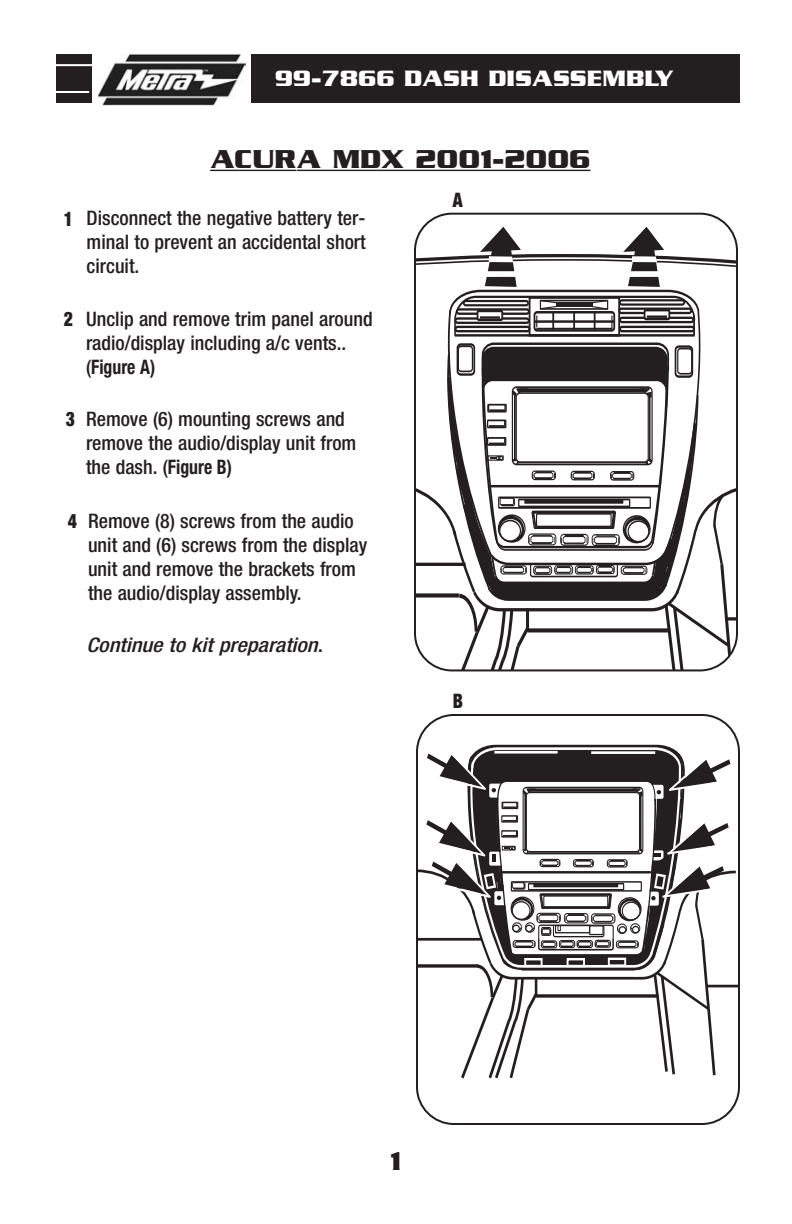
<style>
.page{position:relative;width:792px;height:1224px;background:#fff}
.page>*{position:absolute;margin:0;border:0;box-sizing:border-box;transform-origin:0 0}
.t1{font:700 28px "Serpentine ICG";color:#231f20}
.t2{font:700 28px "Serpentine ICG";color:#231f20;scale:.87 1}
.t3{font:700 24px "Serpentine ICG";color:#fff}
.t4{font:500 condensed 20px/24px "Helvetica Neue";color:#231f20}
.t5{font:italic 500 condensed 20px "Helvetica Neue";color:#231f20;scale:1.12 1}
.t6{font:900 condensed 20px "Helvetica Neue";color:#231f20;scale:.89 1}
.s1{font-weight:700}
.s2{font-style:normal}
</style>
<div class="page">
<div style="left:56px;top:55px;width:684px;height:48px;background:#231f20"></div>
<div style="left:93px;top:32px;width:158px;height:89px;background:#fff"></div>
<img style="left:97px;top:53px;width:148px;height:53px">
<hr style="left:0;top:91px;width:89px;height:2px;background:#fff">
<hr style="left:0;top:64px;width:92px;height:2px;background:#fff">
<svg style="left:210px;top:170px;width:24px;height:1px"></svg>
<hr style="left:234px;top:170px;width:62px;height:1px;background:#231f20">
<hr style="left:297px;top:170px;width:84px;height:1px;background:#231f20">
<hr style="left:381px;top:170px;width:209px;height:1px;background:#231f20">
<svg style="left:416px;top:714px;width:324px;height:411px"></svg>
<svg style="left:414px;top:213px;width:324px;height:458px"></svg>
<p class="t3" style="left:275px;top:63px;width:401px">99-7866 DASH DISASSEMBLY</p>
<p class="t6" style="left:64px;top:211px;width:12px">1</p>
<h1 class="t1" style="left:210px;top:142px;width:382px">ACURA MDX 2001-2006</h1>
<p class="t6" style="left:453px;top:193px;width:13px">A</p>
<p class="t4" style="left:87px;top:208px;width:281px;text-align:justify">Disconnect the negative battery ter&shy;minal to prevent an accidental short circuit.</p>
<p class="t6" style="left:64px;top:312px;width:12px">2</p>
<p class="t4" style="left:86px;top:309px;width:288px">Unclip and remove trim panel around radio/display including a/c vents.. (<span class="s1">Figure A)</span></p>
<p class="t6" style="left:66px;top:411px;width:12px">3</p>
<p class="t4" style="left:86px;top:408px;width:272px">Remove (6) mounting screws and remove the audio/display unit from the dash. (<span class="s1">Figure B)</span></p>
<p class="t6" style="left:68px;top:514px;width:12px">4</p>
<p class="t4" style="left:88px;top:511px;width:281px">Remove (8) screws from the audio unit and (6) screws from the display unit and remove the brackets from the audio/display assembly.</p>
<p class="t5" style="left:87px;top:638px;width:213px">Continue to kit preparation<span class="s2">.</span></p>
<p class="t6" style="left:453px;top:694px;width:13px">B</p>
<h1 class="t2" style="left:390px;top:1144px;width:13px">1</h1>
</div>
